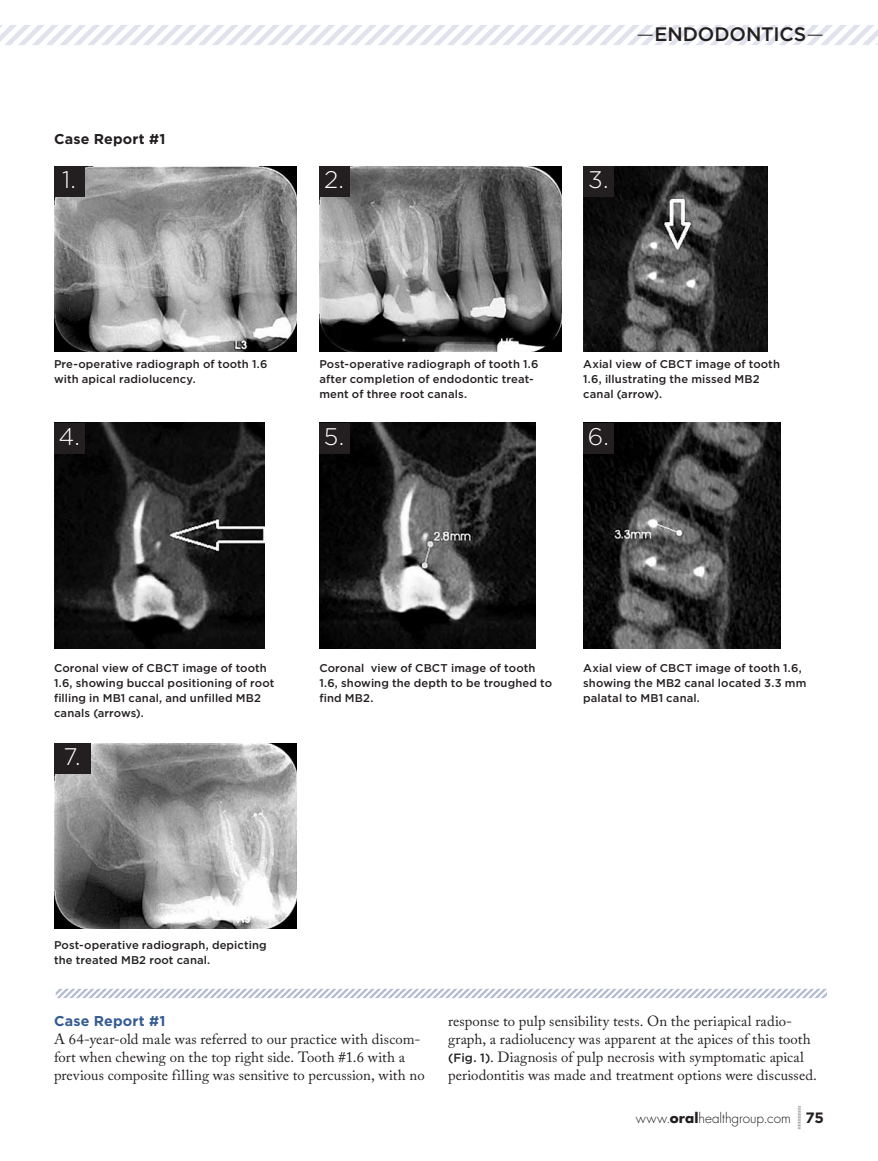
<style>
.page{position:relative;width:878px;height:1161px;background:#fff}
.page>*{position:absolute;margin:0;border:0;box-sizing:border-box;transform-origin:0 0}
.t1{font:300 24px "Gotham";color:#fff}
.t2{font:500 19.5px "Gotham";letter-spacing:-.005em;color:#231f20}
.t3{font:14.7px/18px "Adobe Caslon Pro";letter-spacing:.005em;color:#231f20}
.t4{font:700 14.25px "Gotham";letter-spacing:.015em;color:#355c92}
.t5{font:700 14.25px "Gotham";letter-spacing:.015em;color:#231f20}
.t6{font:300 13.5px "Futura Std";color:#231f20}
.t7{font:500 11.25px/15px "Gotham";letter-spacing:.01em;color:#231f20}
.s1{font-weight:300}
.s2{font-family:"Gotham";font-weight:500;font-size:12px}
.s3{font-weight:700}
.s4{font-family:"Gotham";font-weight:700;font-size:15px}
</style>
<div class="page">
<svg style="left:0;top:25px;width:878px;height:20px"></svg>
<svg style="left:797px;top:1106px;width:3px;height:23px"></svg>
<img style="left:54px;top:167px;width:242px;height:185px">
<img style="left:54px;top:423px;width:211px;height:226px">
<img style="left:319px;top:167px;width:242px;height:185px">
<img style="left:319px;top:423px;width:216px;height:226px">
<img style="left:583px;top:167px;width:184px;height:185px">
<img style="left:583px;top:423px;width:198px;height:226px">
<div style="left:54px;top:167px;width:30px;height:30px;background:#231f20"></div>
<div style="left:54px;top:423px;width:30px;height:30px;background:#231f20"></div>
<div style="left:319px;top:167px;width:30px;height:30px;background:#231f20"></div>
<div style="left:319px;top:423px;width:30px;height:30px;background:#231f20"></div>
<div style="left:583px;top:167px;width:30px;height:30px;background:#231f20"></div>
<div style="left:583px;top:423px;width:30px;height:30px;background:#231f20"></div>
<svg style="left:56px;top:989px;width:770px;height:9px"></svg>
<img style="left:54px;top:743px;width:242px;height:185px">
<div style="left:54px;top:743px;width:36px;height:31px;background:#231f20"></div>
<p class="t5" style="left:54px;top:130px;width:113px">Case Report #1</p>
<h1 class="t1" style="left:62px;top:165px;width:15px">1.</h1>
<h1 class="t1" style="left:324px;top:165px;width:21px">2.</h1>
<h2 class="t2" style="left:636px;top:22px;width:189px"><span class="s1">—</span>ENDODONTICS<span class="s1">—</span></h2>
<h1 class="t1" style="left:588px;top:165px;width:22px">3.</h1>
<p class="t7" style="left:54px;top:356px;width:215px">Pre-operative radiograph of tooth 1.6 with apical radiolucency.</p>
<h1 class="t1" style="left:58px;top:421px;width:23px">4.</h1>
<p class="t7" style="left:319px;top:356px;width:221px">Post-operative radiograph of tooth 1.6 after completion of endodontic treat&shy;ment of three root canals.</p>
<h1 class="t1" style="left:324px;top:421px;width:22px">5.</h1>
<p class="t7" style="left:583px;top:356px;width:198px">Axial view of CBCT image of tooth<br>1.6, illustrating the missed MB2 canal (arrow).</p>
<h1 class="t1" style="left:587px;top:421px;width:23px">6.</h1>
<p class="t7" style="left:54px;top:660px;width:222px">Coronal view of CBCT image of tooth<br>1.6, showing buccal positioning of root filling in MB1 canal, and unfilled MB2 canals (arrows).</p>
<h1 class="t1" style="left:63px;top:741px;width:19px">7.</h1>
<p class="t7" style="left:319px;top:660px;width:234px">Coronal view of CBCT image of tooth<br>1.6, showing the depth to be troughed to find MB2.</p>
<p class="t7" style="left:583px;top:660px;width:225px">Axial view of CBCT image of tooth 1.6, showing the MB2 canal located 3.3 mm palatal to MB1 canal.</p>
<p class="t7" style="left:54px;top:937px;width:214px">Post-operative radiograph, depicting the treated MB2 root canal.</p>
<p class="t4" style="left:54px;top:1012px;width:113px">Case Report #1</p>
<h3 class="t3" style="left:54px;top:1030px;width:372px">A 64-year-old male was referred to our practice with discom&shy;fort when chewing on the top right side. Tooth #1.6 with a previous composite filling was sensitive to percussion, with no</h3>
<p class="t3" style="left:448px;top:1012px;width:370px">response to pulp sensibility tests. On the periapical radio&shy;graph, a radiolucency was apparent at the apices of this tooth <span class="s2">(Fig. 1)</span>. Diagnosis of pulp necrosis with symptomatic apical periodontitis was made and treatment options were discussed.</p>
<p class="t6" style="left:636px;top:1110px;width:189px">www.<span class="s3">oral</span>healthgroup.com <span class="s4">75</span></p>
</div>
